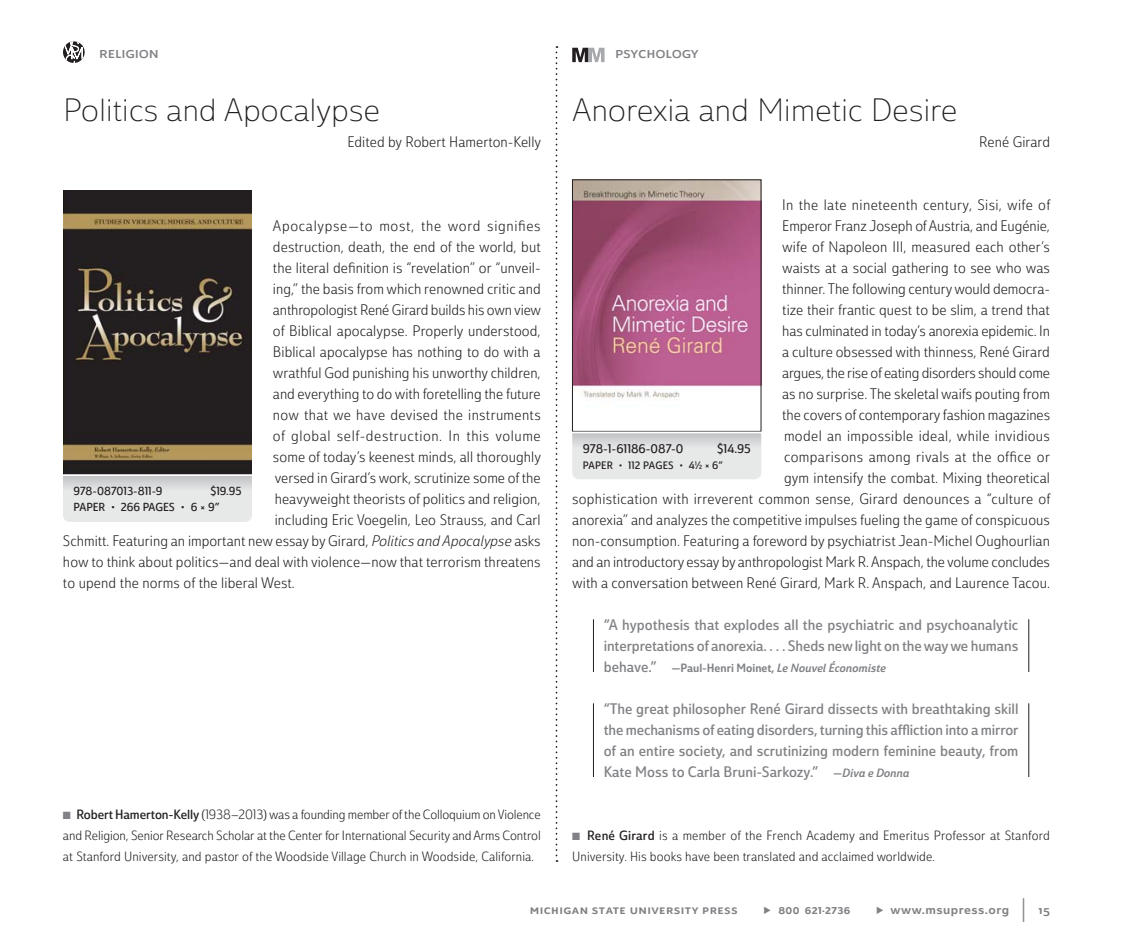
<style>
.page{position:relative;width:1134px;height:945px;background:#fff}
.page>*{position:absolute;margin:0;border:0;box-sizing:border-box;transform-origin:0 0}
.t1{font:31.5px "Solitas Ext Thi";letter-spacing:-.01em;color:#231f20}
.t2{font:14.88px/21px "Solitas Nor Lig";letter-spacing:.005em;color:#231f20;text-align:right}
.t3{font:14.88px/21px "Solitas Nor Reg";color:#808285}
.t4{font:14.88px "Solitas Nor Lig";letter-spacing:.04em;color:#231f20}
.t5{font:14.88px "Solitas Nor Lig";letter-spacing:.045em;color:#231f20}
.t6{font:expanded 14.88px "Solitas";letter-spacing:-.01em;color:#808285}
.t7{font:13.12px/21px "Solitas Nor Lig";letter-spacing:.005em;color:#231f20;text-align:justify}
.t8{font:500 expanded 12.25px "Solitas";letter-spacing:.035em;color:#808285}
.t9{font:12.25px "Solitas Nor Reg";color:#231f20}
.t10{font:11.72px "Solitas Nor Med";color:#808285}
.t11{font:11.38px/15.8px "Solitas Nor Reg";color:#231f20}
.t12{font:10.5px "Solitas Nor Reg";letter-spacing:.02em;color:#231f20}
.t13{font:9.62px "Solitas Ext Dem";letter-spacing:.035em;color:#808285}
.s1{font-family:"Solitas Norm";font-weight:300;font-style:italic}
.s2{color:#808285}
.s3{font-family:"Solitas Nor Reg"}
.s4{font-family:"Solitas Nor Reg";font-size:14.88px}
.s5{font-family:"Solitas Norm";font-weight:500;font-style:italic}
.s6{font-family:"Solitas Nor Med";font-size:11.72px}
.s7{font-family:"Solitas Norm";font-weight:500;font-style:italic;font-size:11.72px}
.s8{font-size:24.5px}
</style>
<div class="page">
<svg style="left:556px;top:46px;width:1px;height:816px"></svg>
<svg style="left:63px;top:41px;width:22px;height:22px"></svg>
<svg style="left:63px;top:41px;width:20px;height:22px"></svg>
<hr style="left:593px;top:619px;width:1px;height:32px;background:#231f20">
<hr style="left:1028px;top:619px;width:1px;height:32px;background:#231f20">
<svg style="left:593px;top:651px;width:1px;height:21px"></svg>
<svg style="left:1028px;top:651px;width:1px;height:21px"></svg>
<hr style="left:593px;top:703px;width:1px;height:32px;background:#231f20">
<hr style="left:1028px;top:703px;width:1px;height:32px;background:#231f20">
<svg style="left:593px;top:735px;width:1px;height:42px"></svg>
<svg style="left:1028px;top:735px;width:1px;height:42px"></svg>
<svg style="left:572px;top:48px;width:33px;height:14px"></svg>
<img style="left:574px;top:182px;width:185px;height:219px">
<div style="left:572px;top:180px;width:189px;height:252px;border:1px solid #231f20"></div>
<svg style="left:572px;top:431px;width:190px;height:48px;background:#dfe0e1"></svg>
<img style="left:63px;top:191px;width:189px;height:282px">
<svg style="left:63px;top:473px;width:189px;height:49px;background:#dcddde"></svg>
<p class="t6" style="left:99px;top:47px;width:61px">RELIGION</p>
<h1 class="t1" style="left:63px;top:98px;width:319px">Politics and Apocalypse</h1>
<p class="t2" style="left:348px;top:133px;width:195px">Edited by Robert Hamerton-Kelly</p>
<p class="t5" style="left:273px;top:220px;width:269px">Apocalypse—to most, the word signifies</p>
<p class="t2" style="left:273px;top:238px;width:269px">destruction, death, the end of the world, but</p>
<p class="t2" style="left:273px;top:259px;width:269px">the literal definition is “revelation” or “unveil-</p>
<p class="t2" style="left:273px;top:280px;width:269px">ing,” the basis from which renowned critic and</p>
<p class="t2" style="left:273px;top:301px;width:270px">anthropologist René Girard builds his own view</p>
<p class="t2" style="left:273px;top:322px;width:269px">of Biblical apocalypse. Properly understood,</p>
<p class="t2" style="left:273px;top:343px;width:269px">Biblical apocalypse has nothing to do with a</p>
<p class="t2" style="left:273px;top:364px;width:269px">wrathful God punishing his unworthy children,</p>
<p class="t2" style="left:273px;top:385px;width:269px">and everything to do with foretelling the future</p>
<p class="t2" style="left:273px;top:406px;width:269px">now that we have devised the instruments</p>
<p class="t4" style="left:273px;top:430px;width:269px">of global self-destruction. In this volume</p>
<p class="t2" style="left:273px;top:448px;width:270px">some of today’s keenest minds, all thoroughly</p>
<p class="t2" style="left:275px;top:469px;width:268px">versed in Girard’s work, scrutinize some of the</p>
<p class="t2" style="left:275px;top:490px;width:267px">heavyweight theorists of politics and religion,</p>
<p class="t2" style="left:275px;top:511px;width:267px">including Eric Voegelin, Leo Strauss, and Carl</p>
<p class="t2" style="left:63px;top:532px;width:479px">Schmitt. Featuring an important new essay by Girard, <span class="s1">Politics and Apocalypse</span> asks</p>
<p class="t2" style="left:63px;top:553px;width:479px">how to think about politics—and deal with violence—now that terrorism threatens</p>
<p class="t2" style="left:63px;top:574px;width:233px">to upend the norms of the liberal West.</p>
<p class="t11" style="left:74px;top:485px;width:169px;text-indent:137px">$19.95<br>PAPER • 266 PAGES • 6 × 9”</p>
<p class="t11" style="left:74px;top:485px;width:91px">978-087013-811-9</p>
<p class="t7" style="left:63px;top:805px;width:479px"><span class="s2">■</span> <span class="s3">Robert Hamerton-Kelly</span> (1938–2013) was a founding member of the Colloquium on Violence and Religion, Senior Research Scholar at the Center for International Security and Arms Control at Stanford University, and pastor of the Woodside Village Church in Woodside, California.</p>
<p class="t6" style="left:615px;top:47px;width:85px">PSYCHOLOGY</p>
<h1 class="t1" style="left:572px;top:98px;width:387px">Anorexia and Mimetic Desire</h1>
<p class="t2" style="left:979px;top:133px;width:72px">René Girard</p>
<p class="t2" style="left:572px;top:196px;width:480px">In the late nineteenth century, Sisi, wife of<br>Emperor Franz Joseph of Austria, and Eugénie,<br>wife of Napoleon III, measured each other’s<br>waists at a social gathering to see who was<br>thinner. The following century would democra-<br>tize their frantic quest to be slim, a trend that<br>has culminated in today’s anorexia epidemic. In<br>a culture obsessed with thinness, René Girard<br>argues, the rise of eating disorders should come<br>as no surprise. The skeletal waifs pouting from<br>the covers of contemporary fashion magazines<br>model an impossible ideal, while invidious<br>comparisons among rivals at the office or<br>gym intensify the combat. Mixing theoretical<br>sophistication with irreverent common sense, Girard denounces a “culture of anorexia” and analyzes the competitive impulses fueling the game of conspicuous non-consumption. Featuring a foreword by psychiatrist Jean-Michel Oughourlian and an introductory essay by anthropologist Mark R. Anspach, the volume concludes with a conversation between René Girard, Mark R. Anspach, and Laurence Tacou.</p>
<p class="t3" style="left:604px;top:616px;width:416px">“A hypothesis that explodes all the psychiatric and psychoanalytic interpretations of anorexia. . . . Sheds new light on the way we humans</p>
<p class="t10" style="left:604px;top:664px;width:284px"><span class="s4">behave.”</span> —Paul-Henri Moinet, <span class="s5">Le Nouvel Économiste</span></p>
<p class="t3" style="left:604px;top:700px;width:416px;text-align:justify">“The great philosopher René Girard dissects with breathtaking skill the mechanisms of eating disorders, turning this affliction into a mirror of an entire society, and scrutinizing modern feminine beauty, from Kate Moss to Carla Bruni-Sarkozy.” <span class="s6">—</span><span class="s7">Diva e Donna</span></p>
<p class="t9" style="left:583px;top:444px;width:102px">978-1-61186-087-0</p>
<p class="t9" style="left:717px;top:444px;width:35px">$14.95</p>
<p class="t12" style="left:583px;top:461px;width:142px">PAPER • 112 PAGES • 4½ × 6”</p>
<p class="t7" style="left:572px;top:826px;width:479px"><span class="s2">■</span> <span class="s3">René Girard</span> is a member of the French Academy and Emeritus Professor at Stanford<br>University. His books have been translated and acclaimed worldwide.</p>
<p class="t8" style="left:530px;top:905px;width:210px">MICHIGAN STATE UNIVERSITY PRESS</p>
<p class="t13" style="left:778px;top:907px;width:73px">800 621·2736</p>
<p class="t8" style="left:891px;top:905px;width:161px">www.msupress.org <span class="s8">|</span> 15</p>
</div>
